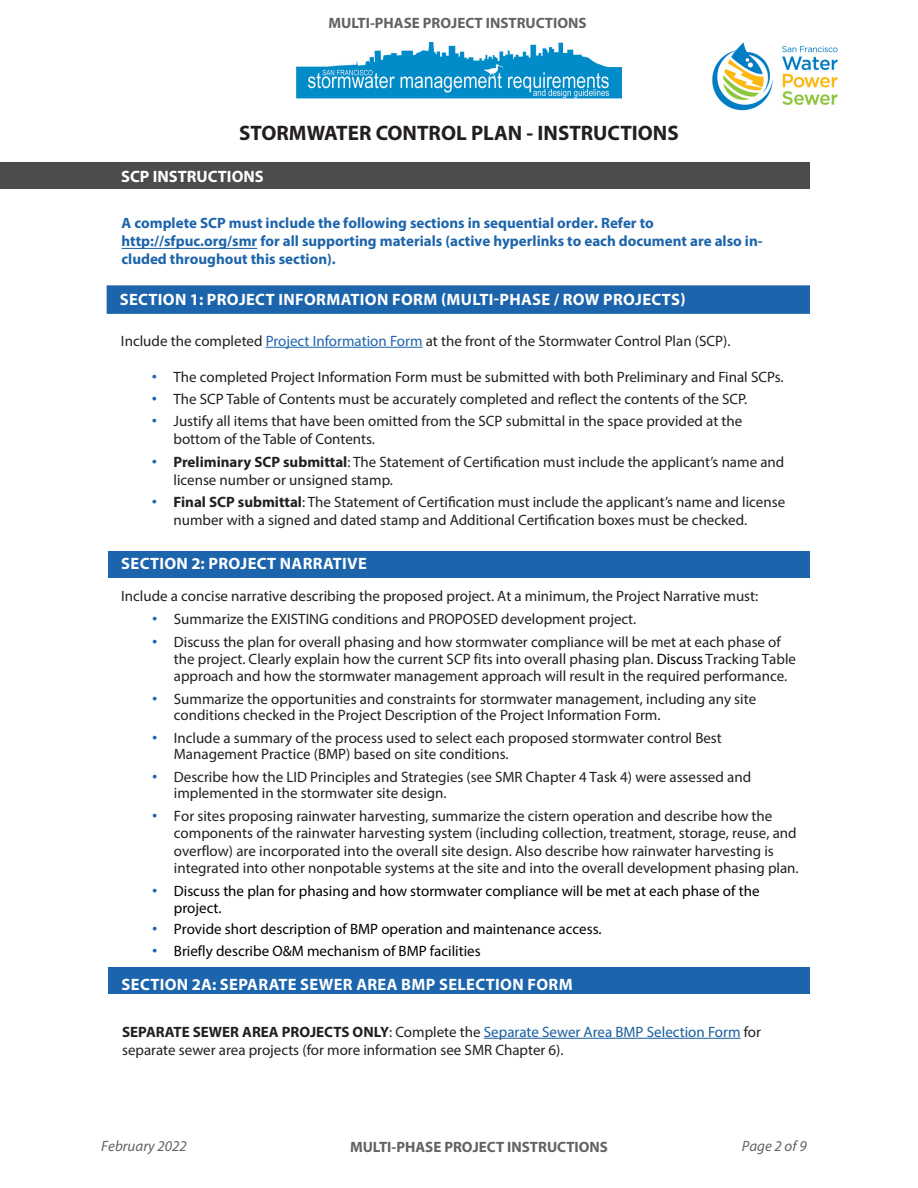
<style>
.page{position:relative;width:918px;height:1188px;background:#fff}
.page>*{position:absolute;margin:0;border:0;box-sizing:border-box;transform-origin:0 0}
.t1{font:700 21px "Myriad Pro";color:#231f20}
.t2{font:700 16.5px "Myriad Pro";letter-spacing:.02em;color:#fff}
.t3{font:700 16.5px "Myriad Pro";color:#fff}
.Bullet_Indented{font:15px/18px "Myriad Pro";color:#231f20}
.t4{font:15px/17.1px "Myriad Pro";color:#000}
.second_level_bullet{font:700 15px/18px "Myriad Pro";color:#1c64ab}
.t5{font:700 15px "Myriad Pro";color:#636366}
.t6{font:italic 15px "Myriad Pro";color:#636366}
.s1{color:#1c64ab}
.s2{font-family:"Arial";color:#1c64ab}
.s3{font-weight:700}
.s4{color:#000}
.s5{color:#175d9e}
</style>
<div class="page">
<img style="left:297px;top:43px;width:324px;height:56px">
<img style="left:712px;top:42px;width:126px;height:69px">
<hr style="left:266px;top:347px;width:157px;height:1px;background:#1c64ab">
<div style="left:107px;top:285px;width:703px;height:29px;background:#1c64ab;border:2px solid #1c64ab"></div>
<div style="left:120px;top:293px;width:566px;height:19px;background:#1c64ab"></div>
<div style="left:0;top:162px;width:810px;height:27px;background:#4b4c4d"></div>
<div style="left:108px;top:551px;width:702px;height:27px;background:#1c64ab"></div>
<div style="left:108px;top:967px;width:702px;height:27px;background:#1c64ab"></div>
<hr style="left:484px;top:1038px;width:257px;height:1px;background:#175d9e">
<hr style="left:122px;top:248px;width:135px;height:1px;background:#1c64ab">
<p class="t5" style="left:329px;top:13px;width:260px">MULTI-PHASE PROJECT INSTRUCTIONS</p>
<h1 class="t1" style="left:239px;top:119px;width:441px">STORMWATER CONTROL PLAN - INSTRUCTIONS</h1>
<p class="t3" style="left:121px;top:165px;width:144px">SCP INSTRUCTIONS</p>
<p class="second_level_bullet" style="left:122px;top:213px;width:643px">A complete SCP must include the following sections in sequential order. Refer to http://sfpuc.org/smr for all supporting materials (active hyperlinks to each document are also in&shy;cluded throughout this section).</p>
<p class="t2" style="left:120px;top:289px;width:567px">SECTION 1: PROJECT INFORMATION FORM (MULTI-PHASE / ROW PROJECTS)</p>
<p class="Bullet_Indented" style="left:121px;top:331px;width:611px">Include the completed <span class="s1">Project Information Form</span> at the front of the Stormwater Control Plan (SCP).</p>
<p class="Bullet_Indented" style="left:152px;top:367px;width:633px"><span class="s2">•</span> The completed Project Information Form must be submitted with both Preliminary and Final SCPs.</p>
<p class="Bullet_Indented" style="left:152px;top:390px;width:597px"><span class="s2">•</span> The SCP Table of Contents must be accurately completed and reflect the contents of the SCP.</p>
<p class="Bullet_Indented" style="left:173px;top:412px;width:570px;text-indent:-22px"><span class="s2">•</span> Justify all items that have been omitted from the SCP submittal in the space provided at the bottom of the Table of Contents.</p>
<p class="Bullet_Indented" style="left:173px;top:452px;width:612px;text-indent:-22px"><span class="s2">•</span> <span class="s3">Preliminary SCP submittal</span>: The Statement of Certification must include the applicant’s name and license number or unsigned stamp.</p>
<p class="Bullet_Indented" style="left:173px;top:493px;width:613px;text-indent:-22px"><span class="s2">•</span> <span class="s3">Final SCP submittal</span>: The Statement of Certification must include the applicant’s name and license number with a signed and dated stamp and Additional Certification boxes must be checked.</p>
<p class="t2" style="left:121px;top:553px;width:247px">SECTION 2: PROJECT NARRATIVE</p>
<p class="Bullet_Indented" style="left:121px;top:586px;width:639px">Include a concise narrative describing the proposed project. At a minimum, the Project Narrative must:</p>
<p class="Bullet_Indented" style="left:152px;top:610px;width:486px"><span class="s2">•</span> Summarize the EXISTING conditions and PROPOSED development project.</p>
<p class="Bullet_Indented" style="left:174px;top:633px;width:624px;line-height:17.4px;text-indent:-22px"><span class="s2">•</span> Discuss the plan for overall phasing and how stormwater compliance will be met at each phase of the project. Clearly explain how the current SCP fits into overall phasing plan. <span class="s4">Discuss</span> Tracking Table approach and how the stormwater management approach will result in the required performance.</p>
<p class="Bullet_Indented" style="left:174px;top:690px;width:584px;line-height:16.8px;text-indent:-22px"><span class="s2">•</span> Summarize the opportunities and constraints for stormwater management, including any site conditions checked in the Project Description of the Project Information Form.</p>
<p class="Bullet_Indented" style="left:174px;top:729px;width:550px;line-height:16.8px;text-indent:-22px"><span class="s2">•</span> Include a summary of the process used to select each proposed stormwater control Best<br>Management Practice (BMP) based on site conditions.</p>
<p class="Bullet_Indented" style="left:174px;top:768px;width:579px;line-height:16.8px;text-indent:-22px"><span class="s2">•</span> Describe how the LID Principles and Strategies (see SMR Chapter 4 Task 4) were assessed and implemented in the stormwater site design.</p>
<p class="Bullet_Indented" style="left:174px;top:807px;width:626px;line-height:17.5px;text-indent:-22px"><span class="s2">•</span> For sites proposing rainwater harvesting, summarize the cistern operation and describe how the components of the rainwater harvesting system (including collection, treatment, storage, reuse, and overflow) are incorporated into the overall site design. Also describe how rainwater harvesting is integrated into other nonpotable systems at the site and into the overall development phasing plan.</p>
<p class="t4" style="left:174px;top:882px;width:587px;text-indent:-22px"><span class="s2">•</span> Discuss the plan for phasing and how stormwater compliance will be met at each phase of the project.</p>
<p class="t4" style="left:152px;top:920px;width:451px"><span class="s2">•</span> Provide short description of BMP operation and maintenance access.</p>
<p class="t4" style="left:152px;top:942px;width:330px"><span class="s2">•</span> Briefly describe O&amp;M mechanism of BMP facilities</p>
<p class="t2" style="left:122px;top:974px;width:452px">SECTION 2A: SEPARATE SEWER AREA BMP SELECTION FORM</p>
<p class="Bullet_Indented" style="left:122px;top:1022px;width:640px"><span class="s3">SEPARATE SEWER AREA PROJECTS ONLY</span>: Complete the <span class="s5">Separate Sewer Area BMP Selection Form</span> for separate sewer area projects (for more information see SMR Chapter 6).</p>
<p class="t5" style="left:350px;top:1137px;width:260px">MULTI-PHASE PROJECT INSTRUCTIONS</p>
<p class="t6" style="left:742px;top:1137px;width:67px">Page 2 of 9</p>
</div>
